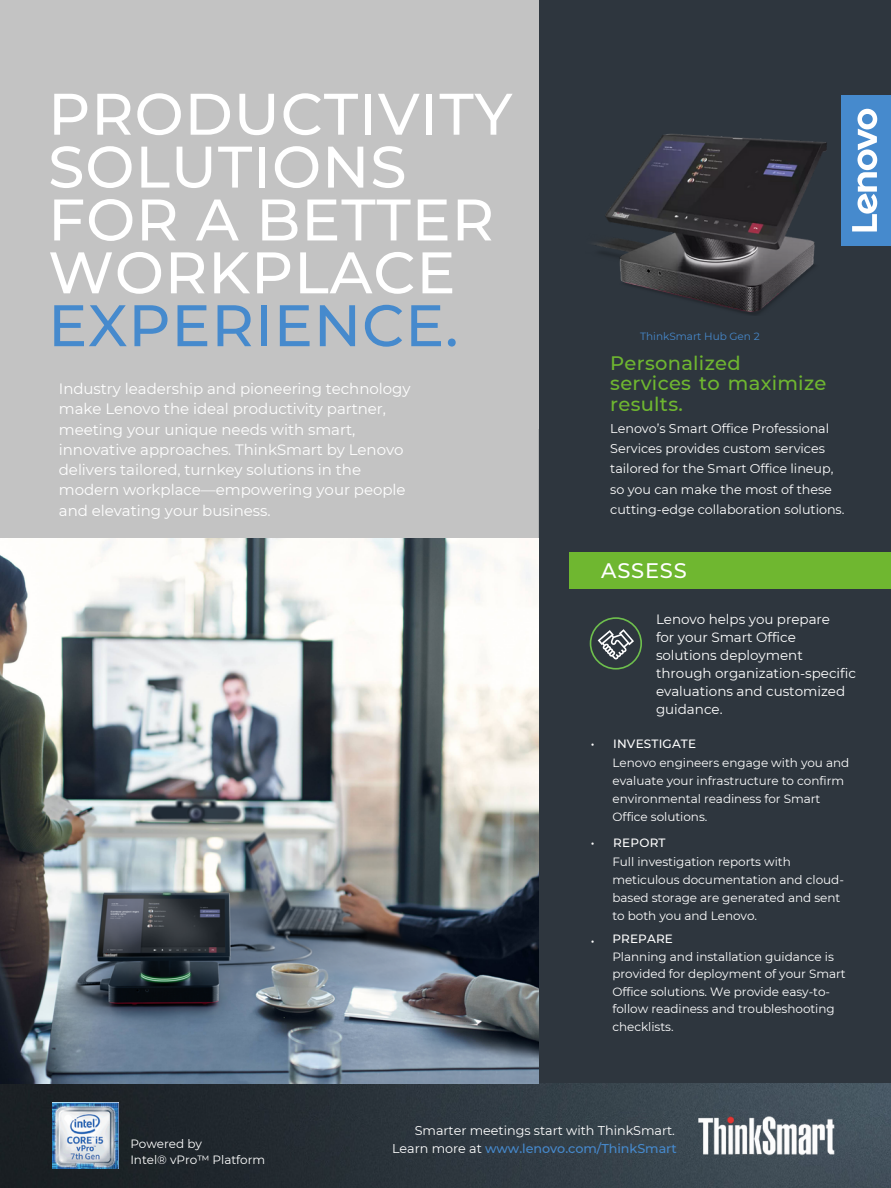
<style>
.page{position:relative;width:891px;height:1188px;background:#2e363e}
.page>*{position:absolute;margin:0;border:0;box-sizing:border-box;transform-origin:0 0}
.t1{font:500 58.5px/52.8px "Montserrat";letter-spacing:.015em;color:#fff}
.t2{font:500 58.5px "Montserrat";letter-spacing:.015em;color:#468acd}
.t3{font:500 21px "Montserrat";letter-spacing:.04em;color:#fff}
.t4{font:500 19.5px/20.2px "Montserrat";letter-spacing:.015em;color:#6fb730}
.t5{font:15px/20.2px "Montserrat";letter-spacing:-.005em;color:#fff}
.t6{font:13.5px/18px "Montserrat";letter-spacing:-.005em;color:#fff}
.t7{font:12.75px/20.2px "Montserrat";letter-spacing:-.005em;color:#fff;text-align:right}
.t8{font:12px/18px "Montserrat";letter-spacing:-.005em;color:#fff}
.t9{font:500 12px "Montserrat";letter-spacing:.015em;color:#fff}
.t10{font:10.5px "Montserrat";letter-spacing:-.005em;color:#4689cc}
.s1{font-weight:500;color:#4689cc}
</style>
<div class="page">
<div style="left:0;top:0;width:539px;height:429px;background:#c3c3c3"></div>
<img style="left:0;top:1084px;width:891px;height:104px">
<img style="left:671px;top:1092px;width:179px;height:87px">
<div style="left:570px;top:552px;width:321px;height:37px;background:#6fb730"></div>
<svg style="left:590px;top:617px;width:52px;height:53px"></svg>
<div style="left:841px;top:95px;width:49px;height:150px;background:#468acd"></div>
<svg style="left:852px;top:109px;width:25px;height:122px"></svg>
<img style="left:52px;top:1103px;width:66px;height:66px">
<img style="left:595px;top:134px;width:251px;height:181px">
<div style="left:0;top:429px;width:539px;height:655px;background:#c3c3c3"></div>
<img style="left:0;top:539px;width:539px;height:544px">
<h1 class="t1" style="left:48px;top:87px;width:466px">PRODUCTIVITY<br>SOLUTIONS<br>FOR A BETTER<br>WORKPLACE</h1>
<h1 class="t2" style="left:48px;top:290px;width:412px">EXPERIENCE.</h1>
<p class="t5" style="left:59px;top:379px;width:353px">Industry leadership and pioneering technology make Lenovo the ideal productivity partner, meeting your unique needs with smart, innovative approaches. ThinkSmart by Lenovo delivers tailored, turnkey solutions in the modern workplace—empowering your people and elevating your business.</p>
<p class="t10" style="left:640px;top:330px;width:121px">ThinkSmart Hub Gen 2</p>
<h3 class="t4" style="left:610px;top:353px;width:218px">Personalized<br>services to maximize results.</h3>
<p class="t7" style="left:610px;top:418px;width:236px;text-align:left">Lenovo’s Smart Office Professional Services provides custom services tailored for the Smart Office lineup, so you can make the most of these cutting-edge collaboration solutions.</p>
<h2 class="t3" style="left:601px;top:558px;width:87px">ASSESS</h2>
<p class="t9" style="left:591px;top:737px;width:5px">•</p>
<p class="t9" style="left:591px;top:836px;width:5px">•</p>
<p class="t9" style="left:591px;top:934px;width:5px">•</p>
<p class="t6" style="left:656px;top:610px;width:201px">Lenovo helps you prepare<br>for your Smart Office solutions deployment through organization-specific evaluations and customized guidance.</p>
<p class="t9" style="left:613px;top:737px;width:85px">INVESTIGATE</p>
<p class="t8" style="left:613px;top:753px;width:238px">Lenovo engineers engage with you and evaluate your infrastructure to confirm environmental readiness for Smart Office solutions.</p>
<p class="t8" style="left:612px;top:852px;width:233px">Full investigation reports with meticulous documentation and cloud&shy;based storage are generated and sent to both you and Lenovo.</p>
<p class="t9" style="left:612px;top:932px;width:62px">PREPARE</p>
<p class="t8" style="left:612px;top:949px;width:235px;line-height:16.8px">Planning and installation guidance is provided for deployment of your Smart</p>
<p class="t8" style="left:612px;top:983px;width:224px;line-height:16.8px">Office solutions. We provide easy-to&shy;follow readiness and troubleshooting</p>
<p class="t8" style="left:612px;top:1018px;width:63px">checklists.</p>
<p class="t9" style="left:613px;top:835px;width:54px">REPORT</p>
<p class="t8" style="left:130px;top:1136px;width:136px;line-height:15.8px">Powered by<br>Intel® vPro™ Platform</p>
<p class="t7" style="left:392px;top:1122px;width:286px;line-height:18px">Smarter meetings start with ThinkSmart.<br>Learn more at <span class="s1">www.lenovo.com/ThinkSmart</span></p>
</div>
